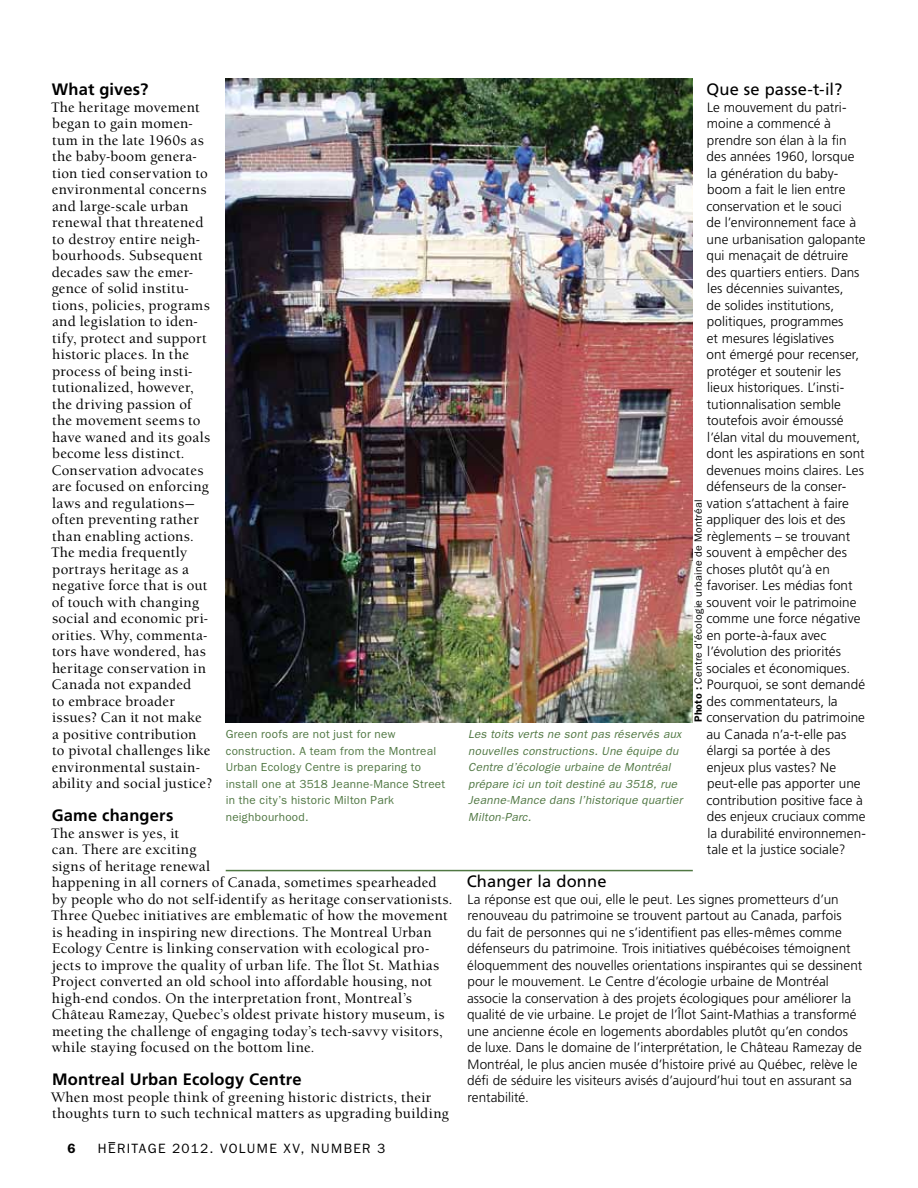
<style>
.page{position:relative;width:918px;height:1188px;background:#fff}
.page>*{position:absolute;margin:0;border:0;box-sizing:border-box;transform-origin:0 0}
.t1{font:700 16.5px "Frutiger";letter-spacing:.01em;color:#000}
.t2{font:16.5px "Frutiger";letter-spacing:.01em;color:#000}
.t3{font:500 14.25px/16.5px "Berkeley Old Style Itc T";letter-spacing:.02em;color:#000}
.t4{font:300 13.5px/16.5px "Frutiger";letter-spacing:.005em;color:#000}
.t5{font:13.5px "Franklin Gothic";letter-spacing:.1em;color:#000}
.t6{font:600 13.5px "Franklin Gothic";color:#000}
.t7{font:italic 11.7px/16.5px "Franklin Gothic";letter-spacing:.02em;color:#507743}
.t8{font:11.7px/16.5px "Franklin Gothic";letter-spacing:.025em;color:#507743}
.t9{font:10.5px "Franklin Gothic";letter-spacing:.03em;color:#000}
.s1{font-weight:600}
</style>
<div class="page">
<img style="left:225px;top:79px;width:468px;height:643px">
<hr style="left:226px;top:870px;width:467px;height:1px;background:#507743">
<p class="t1" style="left:52px;top:80px;width:98px">What gives?</p>
<p class="t3" style="left:51px;top:99px;width:162px">The heritage movement began to gain momen&shy;tum in the late 1960s as the baby-boom genera&shy;tion tied conservation to environmental concerns and large-scale urban renewal that threatened to destroy entire neigh&shy;bourhoods. Subsequent decades saw the emer&shy;gence of solid institu&shy;tions, policies, programs and legislation to iden&shy;tify, protect and support historic places. In the process of being insti&shy;tutionalized, however, the driving passion of the movement seems to have waned and its goals become less distinct.<br>Conservation advocates are focused on enforcing laws and regulations— often preventing rather than enabling actions.<br>The media frequently portrays heritage as a negative force that is out of touch with changing social and economic pri&shy;orities. Why, commenta&shy;tors have wondered, has heritage conservation in<br>Canada not expanded<br>to embrace broader issues? Can it not make<br>a positive contribution<br>to pivotal challenges like environmental sustain&shy;ability and social justice?</p>
<p class="t1" style="left:52px;top:806px;width:123px">Game changers</p>
<p class="t3" style="left:51px;top:825px;width:403px">The answer is yes, it<br>can. There are exciting<br>signs of heritage renewal<br>happening in all corners of Canada, sometimes spearheaded by people who do not self-identify as heritage conservationists.<br>Three Quebec initiatives are emblematic of how the movement is heading in inspiring new directions. The Montreal Urban Ecology Centre is linking conservation with ecological pro&shy;jects to improve the quality of urban life. The Îlot St. Mathias Project converted an old school into affordable housing, not high-end condos. On the interpretation front, Montreal’s Château Ramezay, Quebec’s oldest private history museum, is meeting the challenge of engaging today’s tech-savvy visitors, while staying focused on the bottom line.</p>
<p class="t1" style="left:52px;top:1070px;width:251px">Montreal Urban Ecology Centre</p>
<p class="t3" style="left:51px;top:1089px;width:399px">When most people think of greening historic districts, their thoughts turn to such technical matters as upgrading building</p>
<p class="t2" style="left:706px;top:80px;width:137px">Que se passe-t-il?</p>
<p class="t4" style="left:706px;top:99px;width:161px">Le mouvement du patri&shy;moine a commencé à prendre son élan à la fin des années 1960, lorsque la génération du baby&shy;boom a fait le lien entre conservation et le souci<br>de l’environnement face à une urbanisation galopante qui menaçait de détruire des quartiers entiers. Dans les décennies suivantes,<br>de solides institutions, politiques, programmes<br>et mesures législatives<br>ont émergé pour recenser, protéger et soutenir les lieux historiques. L’insti&shy;tutionnalisation semble toutefois avoir émoussé l’élan vital du mouvement, dont les aspirations en sont devenues moins claires. Les défenseurs de la conser&shy;vation s’attachent à faire appliquer des lois et des règlements – se trouvant souvent à empêcher des choses plutôt qu’à en favoriser. Les médias font souvent voir le patrimoine comme une force négative en porte-à-faux avec l’évolution des priorités sociales et économiques.<br>Pourquoi, se sont demandé des commentateurs, la conservation du patrimoine au Canada n’a-t-elle pas élargi sa portée à des enjeux plus vastes? Ne peut-elle pas apporter une contribution positive face à des enjeux cruciaux comme la durabilité environnemen&shy;tale et la justice sociale?</p>
<p class="t9" style="left:692px;top:722px;width:224px;rotate:-90deg"><span class="s1">Photo :</span> Centre d’écologie urbaine de Montréal</p>
<p class="t8" style="left:226px;top:726px;width:221px">Green roofs are not just for new construction. A team from the Montreal<br>Urban Ecology Centre is preparing to install one at 3518 Jeanne-Mance Street in the city’s historic Milton Park neighbourhood.</p>
<p class="t7" style="left:468px;top:726px;width:216px">Les toits verts ne sont pas réservés aux nouvelles constructions. Une équipe du Centre d’écologie urbaine de Montréal prépare ici un toit destiné au 3518, rue Jeanne-Mance dans l’historique quartier Milton-Parc.</p>
<p class="t2" style="left:467px;top:872px;width:141px">Changer la donne</p>
<p class="t4" style="left:467px;top:891px;width:397px">La réponse est que oui, elle le peut. Les signes prometteurs d’un renouveau du patrimoine se trouvent partout au Canada, parfois<br>du fait de personnes qui ne s’identifient pas elles-mêmes comme défenseurs du patrimoine. Trois initiatives québécoises témoignent éloquemment des nouvelles orientations inspirantes qui se dessinent pour le mouvement. Le Centre d’écologie urbaine de Montréal associe la conservation à des projets écologiques pour améliorer la qualité de vie urbaine. Le projet de l’Îlot Saint-Mathias a transformé une ancienne école en logements abordables plutôt qu’en condos de luxe. Dans le domaine de l’interprétation, le Château Ramezay de Montréal, le plus ancien musée d’histoire privé au Québec, relève le défi de séduire les visiteurs avisés d’aujourd’hui tout en assurant sa rentabilité.</p>
<p class="t5" style="left:109px;top:1133px;width:8px">–</p>
<p class="t6" style="left:68px;top:1141px;width:10px">6</p>
<p class="t5" style="left:98px;top:1141px;width:289px">HERITAGE 2012. VOLUME XV, NUMBER 3</p>
</div>
